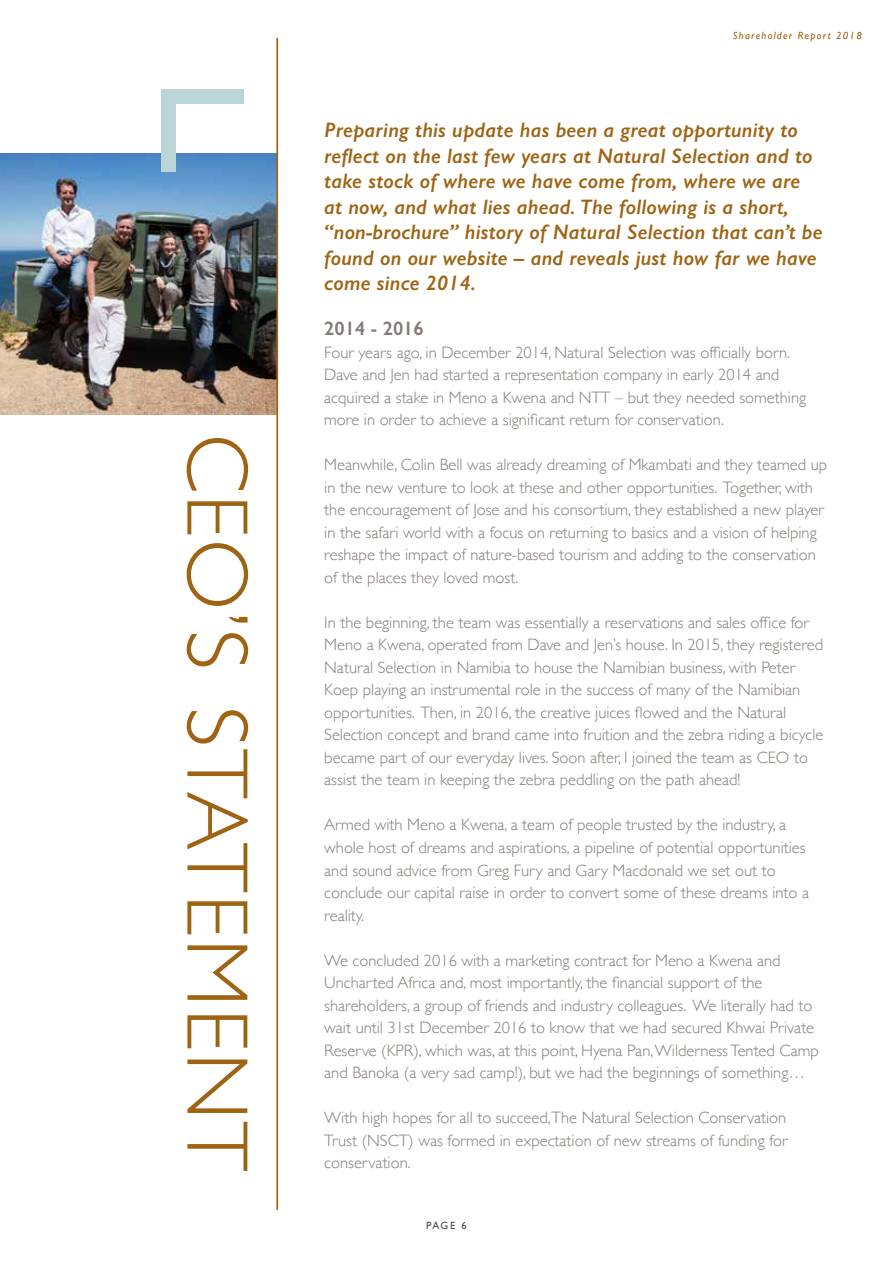
<style>
.page{position:relative;width:893px;height:1263px;background:#fff}
.page>*{position:absolute;margin:0;border:0;box-sizing:border-box;transform-origin:0 0}
.t1{font:300 87.9px "Gill Sans";letter-spacing:.02em;color:#9e6414}
.t2{font:italic 600 21px/25.5px "Gill Sans";letter-spacing:.01em;color:#9e6414}
.t3{font:600 19.5px "Gill Sans";color:#857b77}
.t4{font:300 16.5px/22.5px "Gill Sans";color:#857b77}
.t5{font:italic 10.5px "Gill Sans";letter-spacing:.12em;color:#9e6414}
.t6{font:10.5px "Gill Sans";color:#494a4f}
</style>
<div class="page">
<img style="left:0;top:153px;width:276px;height:262px">
<div style="left:162px;top:89px;width:82px;height:14px;background:#bad5d7"></div>
<div style="left:162px;top:89px;width:14px;height:83px;background:#bad5d7"></div>
<hr style="left:276px;top:38px;width:2px;height:1172px;background:#9e6414">
<h1 class="t1" style="left:286px;top:434px;width:739px;rotate:90deg">CEO’S STATEMENT</h1>
<p class="t5" style="left:733px;top:30px;width:130px">Shareholder Report 2018</p>
<p class="t2" style="left:324px;top:117px;width:500px">Preparing this update has been a great opportunity to reflect on the last few years at Natural Selection and to take stock of where we have come from, where we are at now, and what lies ahead. The following is a short, “non-brochure” history of Natural Selection that can’t be found on our website – and reveals just how far we have come since 2014.</p>
<p class="t3" style="left:324px;top:317px;width:101px">2014 - 2016</p>
<p class="t4" style="left:324px;top:340px;width:483px">Four years ago, in December 2014, Natural Selection was officially born.<br>Dave and Jen had started a representation company in early 2014 and acquired a stake in Meno a Kwena and NTT – but they needed something more in order to achieve a significant return for conservation.</p>
<p class="t4" style="left:324px;top:453px;width:504px">Meanwhile, Colin Bell was already dreaming of Mkambati and they teamed up in the new venture to look at these and other opportunities. Together, with the encouragement of Jose and his consortium, they established a new player in the safari world with a focus on returning to basics and a vision of helping reshape the impact of nature-based tourism and adding to the conservation of the places they loved most.</p>
<p class="t4" style="left:324px;top:610px;width:501px">In the beginning, the team was essentially a reservations and sales office for Meno a Kwena, operated from Dave and Jen’s house. In 2015, they registered Natural Selection in Namibia to house the Namibian business, with Peter Koep playing an instrumental role in the success of many of the Namibian opportunities. Then, in 2016, the creative juices flowed and the Natural Selection concept and brand came into fruition and the zebra riding a bicycle became part of our everyday lives. Soon after, I joined the team as CEO to assist the team in keeping the zebra peddling on the path ahead!</p>
<p class="t4" style="left:324px;top:813px;width:486px">Armed with Meno a Kwena, a team of people trusted by the industry, a whole host of dreams and aspirations, a pipeline of potential opportunities and sound advice from Greg Fury and Gary Macdonald we set out to conclude our capital raise in order to convert some of these dreams into a reality.</p>
<p class="t4" style="left:324px;top:948px;width:496px">We concluded 2016 with a marketing contract for Meno a Kwena and Uncharted Africa and, most importantly, the financial support of the shareholders, a group of friends and industry colleagues. We literally had to wait until 31st December 2016 to know that we had secured Khwai Private Reserve (KPR), which was, at this point, Hyena Pan, Wilderness Tented Camp and Banoka (a very sad camp!), but we had the beginnings of something…</p>
<p class="t4" style="left:324px;top:1106px;width:465px;text-align:justify">With high hopes for all to succeed,The Natural Selection Conservation Trust (NSCT) was formed in expectation of new streams of funding for conservation.</p>
<p class="t6" style="left:426px;top:1219px;width:42px">PAGE 6</p>
</div>
